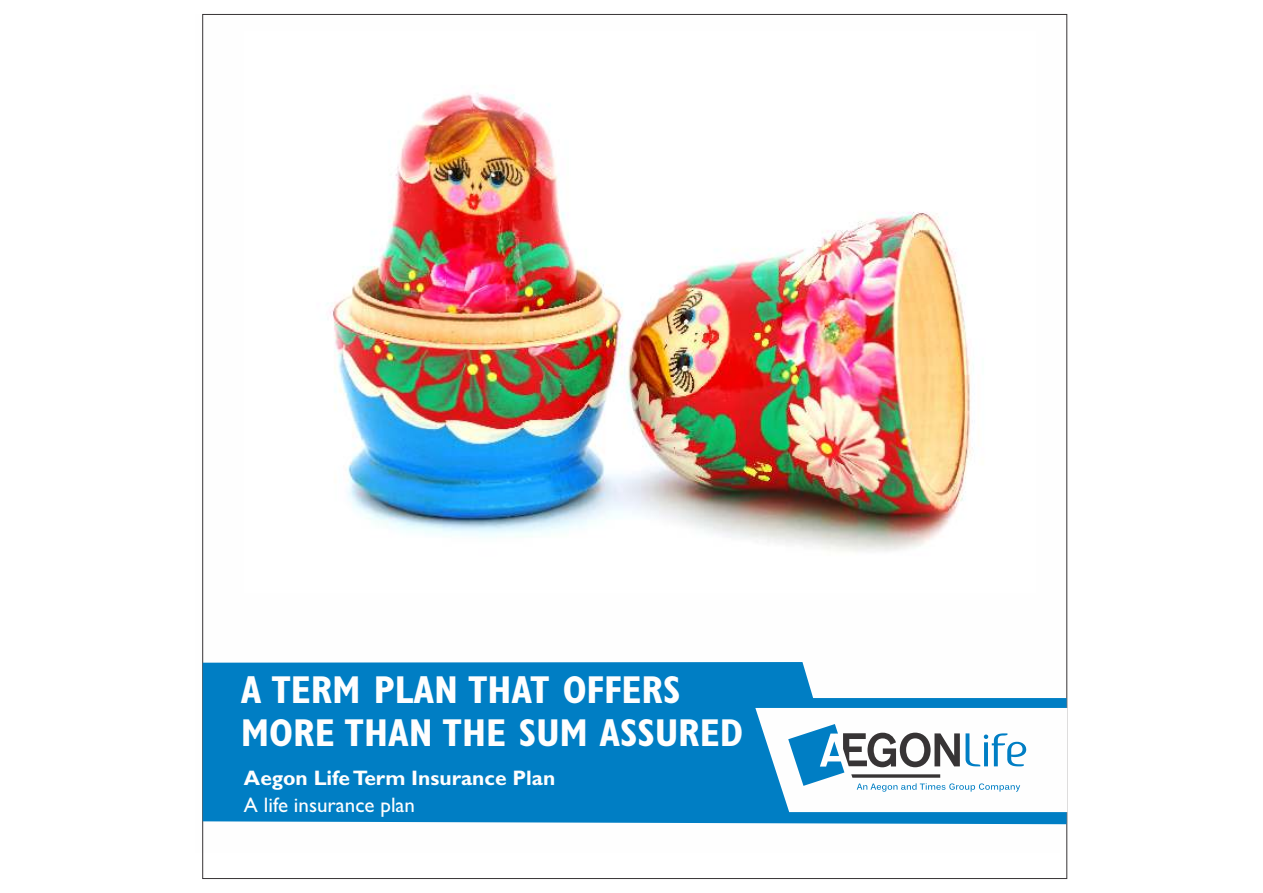
<style>
.page{position:relative;width:1263px;height:893px;background:#fff}
.page>*{position:absolute;margin:0;border:0;box-sizing:border-box;transform-origin:0 0}
.t1{font:700 condensed 39px/43.7px "Gill Sans Std";color:#fefefe}
.t2{font:700 21px "Gill Sans";color:#fefefe}
.t3{font:21px "Gill Sans";color:#fefefe}
</style>
<div class="page">
<img style="left:327px;top:93px;width:648px;height:459px">
<svg style="left:203px;top:662px;width:863px;height:162px;background:#198ac9"></svg>
<svg style="left:755px;top:708px;width:311px;height:104px"></svg>
<p class="t1" style="left:241px;top:674px;width:504px">A TERM PLAN THAT OFFERS<br>MORE THAN THE SUM ASSURED</p>
<p class="t2" style="left:244px;top:770px;width:313px">Aegon Life Term Insurance Plan</p>
<p class="t3" style="left:244px;top:797px;width:173px">A life insurance plan</p>
</div>
